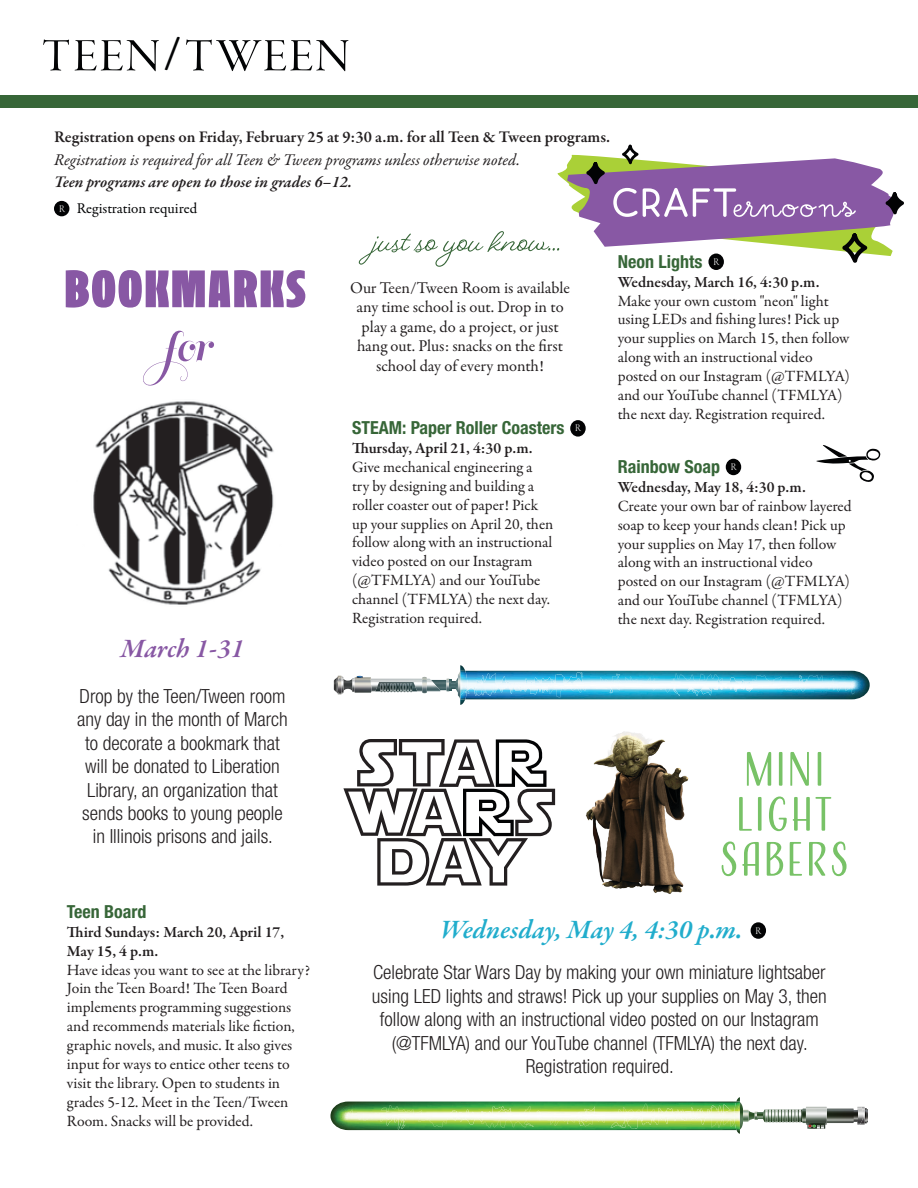
<style>
.page{position:relative;width:918px;height:1188px;background:#fff}
.page>*{position:absolute;margin:0;border:0;box-sizing:border-box;transform-origin:0 0}
.t1{font:700 45px "Garamond Premr Pro";color:#020304}
.t2{font:italic 600 27px "Garamond Premr Pro";color:#21adcc}
.t3{font:italic 600 27px "Garamond Premr Pro";color:#8858a4}
.t4{font:300 condensed 19.5px/23.4px "Helvetica Neue LT Std";color:#231f20;text-align:center}
.t5{font:700 condensed 18px "Helvetica Neue LT Std";color:#376638}
.t6{font:600 16.5px/22.5px "Garamond Premr Pro";color:#231f20}
.t7{font:16.5px/19.5px "Garamond Premr Pro";color:#231f20;text-align:center}
.t8{font:italic 600 16.5px "Garamond Premr Pro";letter-spacing:-.005em;color:#231f20}
.t9{font:15.75px/18.9px "Garamond Premr Pro";color:#231f20}
.t10{font:600 15.75px "Garamond Premr Pro";letter-spacing:-.005em;color:#231f20}
.t11{font:15px "Garamond Premr Pro";letter-spacing:-.005em;color:#020304}
.t12{font:10.5px "Garamond Premr Pro Lt Disp";color:#fff}
.s1{font-weight:400;font-style:italic}
</style>
<div class="page">
<div style="left:0;top:95px;width:918px;height:13px;background:#376638"></div>
<svg style="left:186px;top:39px;width:163px;height:32px"></svg>
<svg style="left:43px;top:39px;width:26px;height:32px"></svg>
<svg style="left:75px;top:40px;width:84px;height:31px"></svg>
<div style="left:751px;top:922px;width:15px;height:17px;background:#020304;border-radius:50%"></div>
<svg style="left:708px;top:254px;width:16px;height:16px"></svg>
<div style="left:54px;top:201px;width:15px;height:15px;background:#020304;border-radius:50%"></div>
<div style="left:570px;top:420px;width:16px;height:17px;background:#020304;border-radius:50%"></div>
<svg style="left:66px;top:270px;width:239px;height:38px"></svg>
<svg style="left:143px;top:331px;width:71px;height:55px"></svg>
<div style="left:726px;top:459px;width:15px;height:16px;background:#020304;border-radius:50%"></div>
<img style="left:330px;top:1102px;width:404px;height:28px">
<img style="left:736px;top:1097px;width:4px;height:37px">
<img style="left:734px;top:1102px;width:9px;height:28px">
<svg style="left:854px;top:1107px;width:14px;height:18px"></svg>
<img style="left:827px;top:1109px;width:27px;height:14px">
<img style="left:806px;top:1107px;width:21px;height:18px">
<img style="left:765px;top:1109px;width:41px;height:14px">
<svg style="left:807px;top:1123px;width:18px;height:6px"></svg>
<img style="left:353px;top:1104px;width:378px;height:18px">
<img style="left:585px;top:1107px;width:140px;height:11px">
<svg style="left:733px;top:1106px;width:68px;height:16px"></svg>
<img style="left:467px;top:671px;width:384px;height:19px">
<img style="left:460px;top:665px;width:5px;height:40px">
<img style="left:458px;top:671px;width:9px;height:28px">
<img style="left:363px;top:677px;width:9px;height:16px">
<img style="left:440px;top:680px;width:6px;height:10px">
<img style="left:371px;top:679px;width:51px;height:12px">
<img style="left:375px;top:682px;width:42px;height:9px">
<svg style="left:381px;top:683px;width:31px;height:9px"></svg>
<svg style="left:422px;top:679px;width:18px;height:14px"></svg>
<img style="left:474px;top:672px;width:108px;height:21px">
<svg style="left:334px;top:676px;width:29px;height:18px"></svg>
<img style="left:485px;top:672px;width:191px;height:11px">
<img style="left:545px;top:677px;width:63px;height:12px">
<svg style="left:446px;top:678px;width:23px;height:20px"></svg>
<svg style="left:343px;top:739px;width:212px;height:147px"></svg>
<svg style="left:722px;top:842px;width:125px;height:34px"></svg>
<svg style="left:739px;top:797px;width:92px;height:34px"></svg>
<svg style="left:747px;top:752px;width:74px;height:34px"></svg>
<img style="left:586px;top:731px;width:103px;height:163px">
<svg style="left:816px;top:445px;width:64px;height:37px"></svg>
<svg style="left:359px;top:145px;width:545px;height:122px"></svg>
<img style="left:93px;top:401px;width:181px;height:204px">
<p class="t1" style="left:163px;top:25px;width:20px">/</p>
<p class="t6" style="left:54px;top:126px;width:558px">Registration opens on Friday, February 25 at 9:30 a.m. for all Teen &amp; Tween programs.<br><span class="s1">Registration is required for all Teen &amp; Tween programs unless otherwise noted.</span></p>
<p class="t8" style="left:54px;top:172px;width:300px">Teen programs are open to those in grades 6–12.</p>
<p class="t12" style="left:59px;top:203px;width:7px">R</p>
<p class="t11" style="left:77px;top:199px;width:122px">Registration required</p>
<p class="t3" style="left:121px;top:632px;width:125px">March 1-31</p>
<p class="t4" style="left:77px;top:684px;width:212px">Drop by the Teen/Tween room any day in the month of March to decorate a bookmark that will be donated to Liberation<br>Library, an organization that sends books to young people in Illinois prisons and jails.</p>
<p class="t5" style="left:67px;top:901px;width:81px">Teen Board</p>
<p class="t10" style="left:67px;top:922px;width:219px">Third Sundays: March 20, April 17,</p>
<p class="t10" style="left:67px;top:941px;width:93px">May 15, 4 p.m.</p>
<p class="t9" style="left:67px;top:961px;width:245px">Have ideas you want to see at the library?<br>Join the Teen Board! The Teen Board implements programming suggestions and recommends materials like fiction, graphic novels, and music. It also gives input for ways to entice other teens to visit the library. Open to students in grades 5-12. Meet in the Teen/Tween Room. Snacks will be provided.</p>
<p class="t7" style="left:350px;top:278px;width:221px">Our Teen/Tween Room is available any time school is out. Drop in to play a game, do a project, or just hang out. Plus: snacks on the first school day of every month!</p>
<p class="t5" style="left:352px;top:417px;width:214px">STEAM: Paper Roller Coasters</p>
<p class="t10" style="left:352px;top:438px;width:182px">Thursday, April 21, 4:30 p.m.</p>
<p class="t9" style="left:352px;top:458px;width:203px">Give mechanical engineering a try by designing and building a roller coaster out of paper! Pick up your supplies on April 20, then follow along with an instructional video posted on our Instagram (@TFMLYA) and our YouTube channel (TFMLYA) the next day.<br>Registration required.</p>
<p class="t12" style="left:575px;top:422px;width:7px">R</p>
<p class="t5" style="left:618px;top:250px;width:86px">Neon Lights</p>
<p class="t10" style="left:618px;top:272px;width:203px">Wednesday, March 16, 4:30 p.m.</p>
<p class="t9" style="left:618px;top:292px;width:234px">Make your own custom "neon" light using LEDs and fishing lures! Pick up your supplies on March 15, then follow along with an instructional video posted on our Instagram (@TFMLYA) and our YouTube channel (TFMLYA) the next day. Registration required.</p>
<p class="t12" style="left:714px;top:256px;width:7px">R</p>
<p class="t5" style="left:618px;top:456px;width:104px">Rainbow Soap</p>
<p class="t10" style="left:618px;top:477px;width:190px">Wednesday, May 18, 4:30 p.m.</p>
<p class="t9" style="left:618px;top:497px;width:236px">Create your own bar of rainbow layered soap to keep your hands clean! Pick up your supplies on May 17, then follow along with an instructional video posted on our Instagram (@TFMLYA) and our YouTube channel (TFMLYA) the next day. Registration required.</p>
<p class="t12" style="left:731px;top:461px;width:7px">R</p>
<p class="t2" style="left:441px;top:912px;width:304px">Wednesday, May 4, 4:30 p.m.</p>
<p class="t12" style="left:756px;top:925px;width:7px">R</p>
<p class="t4" style="left:372px;top:961px;width:456px">Celebrate Star Wars Day by making your own miniature lightsaber using LED lights and straws! Pick up your supplies on May 3, then follow along with an instructional video posted on our Instagram (@TFMLYA) and our YouTube channel (TFMLYA) the next day.<br>Registration required.</p>
</div>
